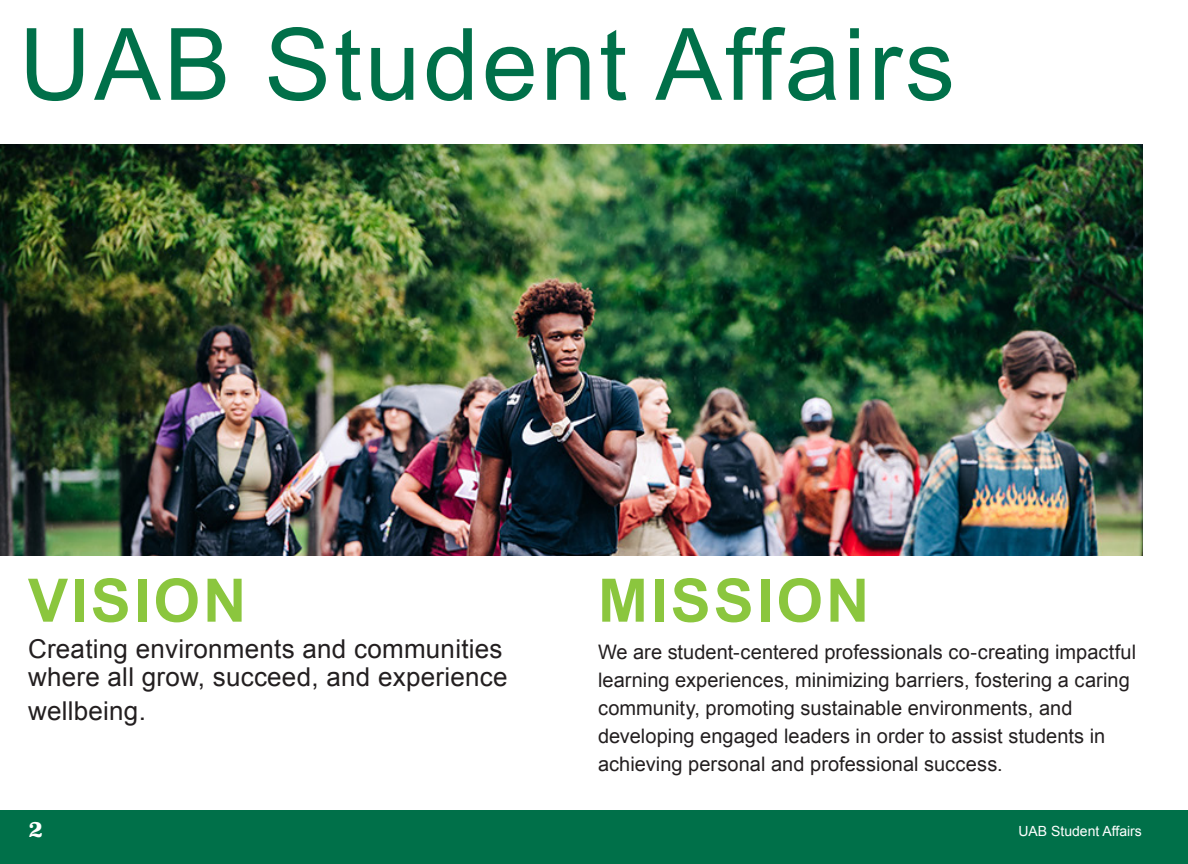
<style>
.page{position:relative;width:1188px;height:864px;background:#fff}
.page>*{position:absolute;margin:0;border:0;box-sizing:border-box;transform-origin:0 0}
.t1{font:100px "Arial";letter-spacing:.03em;color:#007049}
.t2{font:700 60px "Arial";letter-spacing:.05em;color:#8bc63e}
.t3{font:26px/28px "Arial";letter-spacing:.01em;color:#231f20}
.t4{font:700 22px "Superclarendon";color:#fff}
.t5{font:20px/28px "Arial";letter-spacing:.005em;color:#231f20}
.t6{font:14px "Arial";color:#fff}
.t7{font:14px "Myriad Pro";letter-spacing:.03em;color:#fff}
</style>
<div class="page">
<div style="left:0;top:810px;width:1188px;height:54px;background:#007049"></div>
<img style="left:0;top:144px;width:1143px;height:412px">
<p class="t1" style="left:19px;top:-1px;width:937px">UAB Student Affairs</p>
<p class="t2" style="left:28px;top:561px;width:220px">VISION</p>
<p class="t3" style="left:28px;top:635px;width:481px">Creating environments and communities where all grow, succeed, and experience</p>
<p class="t3" style="left:28px;top:697px;width:119px">wellbeing.</p>
<p class="t2" style="left:598px;top:561px;width:273px">MISSION</p>
<p class="t5" style="left:598px;top:638px;width:540px">We are student-centered professionals co-creating impactful learning experiences, minimizing barriers, fostering a caring community, promoting sustainable environments, and developing engaged leaders in order to assist students in achieving personal and professional success.</p>
<p class="t4" style="left:28px;top:813px;width:16px">2</p>
<p class="t7" style="left:1022px;top:824px;width:42px">UAB t</p>
<p class="t7" style="left:1118px;top:824px;width:28px">fairs</p>
<p class="t6" style="left:1018px;top:822px;width:125px">UAB Student Affairs</p>
</div>
